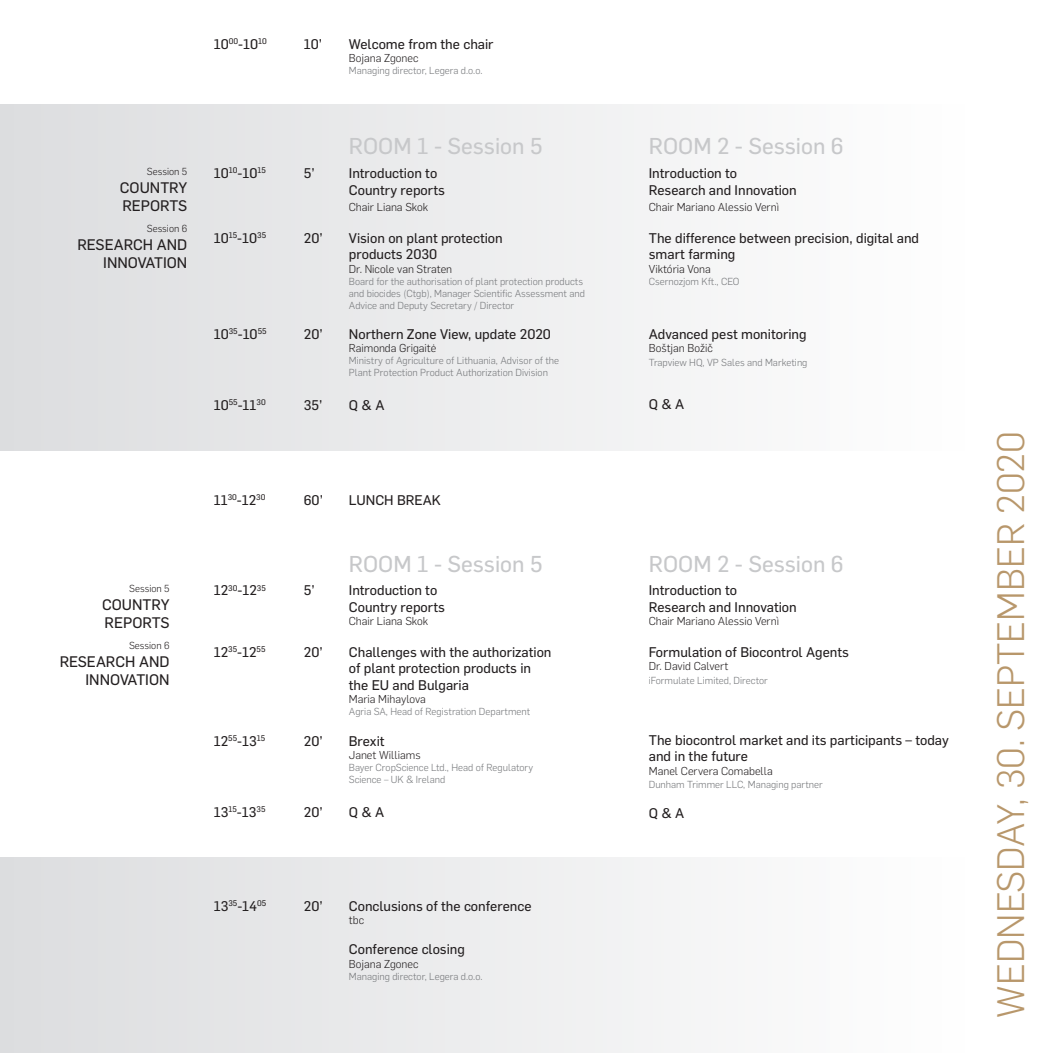
<style>
.page{position:relative;width:1053px;height:1053px;background:#fff}
.page>*{position:absolute;margin:0;border:0;box-sizing:border-box;transform-origin:0 0}
.t1{font:300 37.5px "Flama";color:#b8976b}
.t2{font:22.5px "Flama Basic";color:#c7c8ca}
.t3{font:15px/18px "Flama Basic";color:#231f20}
.t4{font:13.75px/16.5px "Flama Basic";color:#231f20}
.t5{font:300 11.25px "Flama";color:#231f20}
.t6{font:300 10px/12px "Flama";color:#76787b}
.t7{font:300 10px "Flama";color:#231f20}
</style>
<div class="page">
<div style="left:0;top:856px;width:964px;height:196px;background:linear-gradient(to right,#dcdddf,#fefefe)"></div>
<div style="left:0;top:105px;width:964px;height:346px;background:linear-gradient(to right,#dcdddf,#fefefe)"></div>
<p class="t7" style="left:147px;top:164px;width:42px">Session 5</p>
<p class="t3" style="left:120px;top:177px;width:69px">COUNTRY<br>REPORTS</p>
<p class="t7" style="left:147px;top:221px;width:42px">Session 6</p>
<p class="t3" style="left:77px;top:234px;width:111px;text-align:right">RESEARCH AND<br>INNOVATION</p>
<p class="t4" style="left:214px;top:35px;width:55px">10<sup>00</sup>-10<sup>10</sup></p>
<p class="t4" style="left:304px;top:35px;width:20px">10’</p>
<p class="t4" style="left:349px;top:35px;width:146px">Welcome from the chair</p>
<p class="t5" style="left:349px;top:50px;width:71px">Bojana Zgonec</p>
<p class="t6" style="left:349px;top:64px;width:135px">Managing director, Legera d.o.o.</p>
<p class="t2" style="left:349px;top:131px;width:195px">ROOM 1 - Session 5</p>
<p class="t4" style="left:214px;top:164px;width:54px">10<sup>10</sup>-10<sup>15</sup></p>
<p class="t4" style="left:304px;top:164px;width:12px">5’</p>
<p class="t4" style="left:349px;top:164px;width:98px">Introduction to<br>Country reports</p>
<p class="t5" style="left:349px;top:199px;width:81px">Chair Liana Skok</p>
<p class="t4" style="left:214px;top:229px;width:54px">10<sup>15</sup>-10<sup>35</sup></p>
<p class="t4" style="left:304px;top:229px;width:20px">20’</p>
<p class="t4" style="left:349px;top:229px;width:155px">Vision on plant protection products 2030</p>
<p class="t5" style="left:349px;top:261px;width:105px">Dr. Nicole van Straten</p>
<p class="t6" style="left:349px;top:275px;width:238px">Board for the authorisation of plant protection products and biocides (Ctgb), Manager Scientific Assessment and<br>Advice and Deputy Secretary / Director</p>
<p class="t4" style="left:214px;top:325px;width:54px">10<sup>35</sup>-10<sup>55</sup></p>
<p class="t4" style="left:304px;top:325px;width:20px">20’</p>
<p class="t4" style="left:349px;top:325px;width:204px">Northern Zone View, update 2020</p>
<p class="t5" style="left:349px;top:341px;width:89px">Raimonda Grigaitė</p>
<p class="t6" style="left:349px;top:354px;width:212px">Ministry of Agriculture of Lithuania, Advisor of the<br>Plant Protection Product Authorization Division</p>
<p class="t4" style="left:214px;top:396px;width:53px">10<sup>55</sup>-11<sup>30</sup></p>
<p class="t4" style="left:304px;top:396px;width:20px">35’</p>
<p class="t4" style="left:349px;top:396px;width:37px">Q &amp; A</p>
<p class="t7" style="left:129px;top:581px;width:42px">Session 5</p>
<p class="t3" style="left:102px;top:594px;width:69px">COUNTRY<br>REPORTS</p>
<p class="t7" style="left:129px;top:638px;width:42px">Session 6</p>
<p class="t3" style="left:60px;top:651px;width:111px;text-align:right">RESEARCH AND<br>INNOVATION</p>
<p class="t4" style="left:214px;top:490px;width:53px">11<sup>30</sup>-12<sup>30</sup></p>
<p class="t4" style="left:304px;top:490px;width:21px">60’</p>
<p class="t4" style="left:349px;top:490px;width:94px">LUNCH BREAK</p>
<p class="t2" style="left:349px;top:547px;width:195px">ROOM 1 - Session 5</p>
<p class="t4" style="left:214px;top:581px;width:53px">12<sup>30</sup>-12<sup>35</sup></p>
<p class="t4" style="left:304px;top:581px;width:12px">5’</p>
<p class="t4" style="left:349px;top:581px;width:98px">Introduction to<br>Country reports</p>
<p class="t5" style="left:349px;top:613px;width:81px">Chair Liana Skok</p>
<p class="t4" style="left:214px;top:643px;width:53px">12<sup>35</sup>-12<sup>55</sup></p>
<p class="t4" style="left:304px;top:643px;width:20px">20’</p>
<p class="t4" style="left:349px;top:643px;width:204px">Challenges with the authorization of plant protection products in the EU and Bulgaria</p>
<p class="t5" style="left:349px;top:691px;width:79px">Maria Mihaylova</p>
<p class="t6" style="left:349px;top:705px;width:183px">Agria SA, Head of Registration Department</p>
<p class="t4" style="left:214px;top:731px;width:53px">12<sup>55</sup>-13<sup>15</sup></p>
<p class="t4" style="left:304px;top:731px;width:20px">20’</p>
<p class="t4" style="left:349px;top:731px;width:37px">Brexit</p>
<p class="t5" style="left:349px;top:747px;width:73px">Janet Williams</p>
<p class="t6" style="left:349px;top:760px;width:186px">Bayer CropScience Ltd., Head of Regulatory<br>Science – UK &amp; Ireland</p>
<p class="t4" style="left:214px;top:802px;width:53px">13<sup>15</sup>-13<sup>35</sup></p>
<p class="t4" style="left:304px;top:802px;width:20px">20’</p>
<p class="t4" style="left:349px;top:802px;width:37px">Q &amp; A</p>
<p class="t4" style="left:214px;top:896px;width:54px">13<sup>35</sup>-14<sup>05</sup></p>
<p class="t4" style="left:304px;top:896px;width:20px">20’</p>
<p class="t4" style="left:349px;top:896px;width:184px">Conclusions of the conference</p>
<p class="t5" style="left:349px;top:912px;width:17px">tbc</p>
<p class="t4" style="left:349px;top:940px;width:118px">Conference closing</p>
<p class="t5" style="left:349px;top:955px;width:71px">Bojana Zgonec</p>
<p class="t6" style="left:349px;top:969px;width:135px">Managing director, Legera d.o.o.</p>
<p class="t2" style="left:648px;top:131px;width:196px">ROOM 2 - Session 6</p>
<p class="t4" style="left:648px;top:164px;width:149px">Introduction to<br>Research and Innovation</p>
<p class="t5" style="left:648px;top:199px;width:132px">Chair Mariano Alessio Vernì</p>
<p class="t4" style="left:648px;top:229px;width:272px">The difference between precision, digital and smart farming</p>
<p class="t5" style="left:648px;top:261px;width:63px">Viktória Vona</p>
<p class="t6" style="left:648px;top:275px;width:92px">Csernozjom Kft., CEO</p>
<p class="t4" style="left:648px;top:325px;width:159px">Advanced pest monitoring</p>
<p class="t5" style="left:648px;top:341px;width:66px">Boštjan Božič</p>
<p class="t6" style="left:648px;top:356px;width:160px">Trapview HQ, VP Sales and Marketing</p>
<p class="t4" style="left:648px;top:395px;width:37px">Q &amp; A</p>
<p class="t2" style="left:648px;top:547px;width:196px">ROOM 2 - Session 6</p>
<p class="t4" style="left:648px;top:581px;width:149px">Introduction to<br>Research and Innovation</p>
<p class="t5" style="left:648px;top:613px;width:132px">Chair Mariano Alessio Vernì</p>
<p class="t4" style="left:648px;top:643px;width:202px">Formulation of Biocontrol Agents</p>
<p class="t5" style="left:648px;top:658px;width:81px">Dr. David Calvert</p>
<p class="t6" style="left:648px;top:673px;width:121px">iFormulate Limited, Director</p>
<p class="t4" style="left:648px;top:730px;width:301px">The biocontrol market and its participants – today and in the future</p>
<p class="t5" style="left:648px;top:762px;width:125px">Manel Cervera Comabella</p>
<p class="t6" style="left:648px;top:778px;width:175px">Dunham Trimmer LLC, Managing partner</p>
<p class="t4" style="left:648px;top:804px;width:37px">Q &amp; A</p>
<p class="t1" style="left:985px;top:1017px;width:587px;rotate:-90deg">WEDNESDAY, 30. SEPTEMBER 2020</p>
</div>
